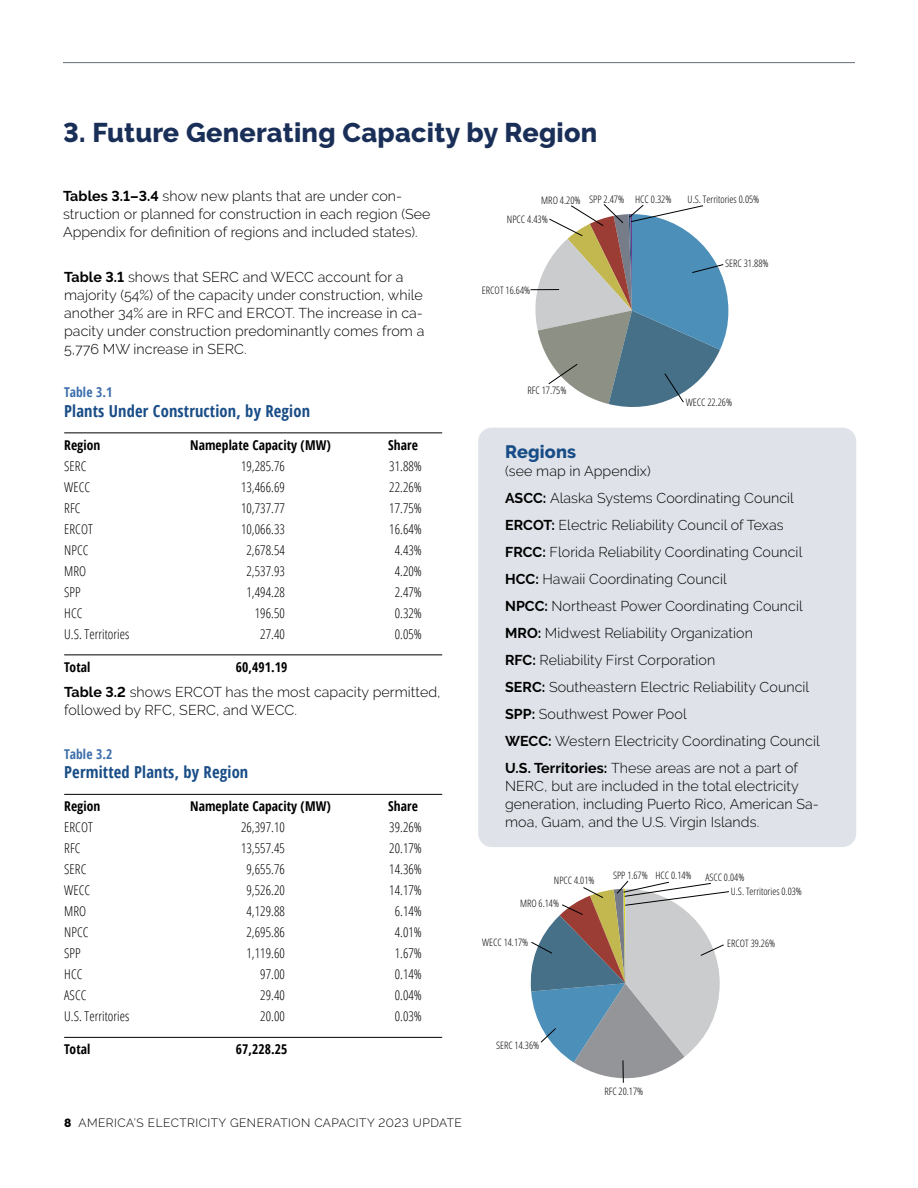
<style>
.page{position:relative;width:918px;height:1188px;background:#fff}
.page>*{position:absolute;margin:0;border:0;box-sizing:border-box;transform-origin:0 0}
.t1{font:800 27px "Raleway";letter-spacing:.01em;color:#1a2f58}
.t2{font:800 18px "Raleway";letter-spacing:.01em;color:#194d87}
.t3{font:700 condensed 16.5px "Open Sans";letter-spacing:.01em;color:#194d87}
.t4{font:300 14.25px/27px "Raleway";letter-spacing:.005em;color:#000}
.t5{font:300 condensed 13.5px "Open Sans";letter-spacing:.005em;color:#000}
.t6{font:700 condensed 13.5px "Open Sans";letter-spacing:.005em;color:#000}
.t7{font:700 condensed 13.5px "Open Sans";letter-spacing:.01em;color:#3c6eac}
.t8{font:300 12px "Raleway";letter-spacing:.04em;color:#000}
.t9{font:300 10.35px "Open Sans Condensed";color:#000}
.t10{font:300 10.2px "Open Sans Condensed";color:#000}
.s1{font-weight:700}
.s2{font-weight:800}
</style>
<div class="page">
<hr style="left:63px;top:62px;width:792px;height:1px;background:#666c78">
<hr style="left:64px;top:433px;width:378px;height:1px;background:#000">
<hr style="left:64px;top:655px;width:378px;height:1px;background:#000">
<hr style="left:64px;top:794px;width:378px;height:1px;background:#000">
<hr style="left:64px;top:1037px;width:378px;height:1px;background:#000">
<svg style="left:530px;top:880px;width:199px;height:203px"></svg>
<svg style="left:530px;top:204px;width:198px;height:203px"></svg>
<div style="left:478px;top:428px;width:378px;height:419px;background:#dfe3e9;border-radius:14px"></div>
<h1 class="t1" style="left:63px;top:118px;width:536px">3. Future Generating Capacity by Region</h1>
<p class="t4" style="left:63px;top:187px;width:369px;line-height:18px"><span class="s1">Tables 3.1–3.4</span> show new plants that are under con&shy;struction or planned for construction in each region (See<br>Appendix for definition of regions and included states).</p>
<p class="t4" style="left:64px;top:268px;width:362px;line-height:18px"><span class="s1">Table 3.1</span> shows that SERC and WECC account for a majority (54%) of the capacity under construction, while another 34% are in RFC and ERCOT. The increase in ca&shy;pacity under construction predominantly comes from a 5,776 MW increase in SERC.</p>
<p class="t7" style="left:64px;top:383px;width:50px">Table 3.1</p>
<p class="t3" style="left:64px;top:399px;width:247px">Plants Under Construction, by Region</p>
<p class="t6" style="left:64px;top:435px;width:38px">Region</p>
<p class="t6" style="left:190px;top:435px;width:142px">Nameplate Capacity (MW)</p>
<p class="t6" style="left:388px;top:435px;width:31px">Share</p>
<p class="t5" style="left:64px;top:457px;width:24px">SERC</p>
<p class="t5" style="left:241px;top:457px;width:45px">19,285.76</p>
<p class="t5" style="left:389px;top:457px;width:34px">31.88%</p>
<p class="t5" style="left:64px;top:478px;width:27px">WECC</p>
<p class="t5" style="left:241px;top:478px;width:45px">13,466.69</p>
<p class="t5" style="left:389px;top:478px;width:34px">22.26%</p>
<p class="t5" style="left:64px;top:499px;width:18px">RFC</p>
<p class="t5" style="left:241px;top:499px;width:45px">10,737.77</p>
<p class="t5" style="left:389px;top:499px;width:34px">17.75%</p>
<p class="t5" style="left:64px;top:520px;width:30px">ERCOT</p>
<p class="t5" style="left:241px;top:520px;width:45px">10,066.33</p>
<p class="t5" style="left:389px;top:520px;width:34px">16.64%</p>
<p class="t5" style="left:64px;top:541px;width:26px">NPCC</p>
<p class="t5" style="left:246px;top:541px;width:40px">2,678.54</p>
<p class="t5" style="left:395px;top:541px;width:29px">4.43%</p>
<p class="t5" style="left:64px;top:562px;width:24px">MRO</p>
<p class="t5" style="left:246px;top:562px;width:40px">2,537.93</p>
<p class="t5" style="left:395px;top:562px;width:29px">4.20%</p>
<p class="t5" style="left:64px;top:583px;width:18px">SPP</p>
<p class="t5" style="left:246px;top:583px;width:40px">1,494.28</p>
<p class="t5" style="left:395px;top:583px;width:29px">2.47%</p>
<p class="t5" style="left:64px;top:604px;width:20px">HCC</p>
<p class="t5" style="left:255px;top:604px;width:32px">196.50</p>
<p class="t5" style="left:395px;top:604px;width:29px">0.32%</p>
<p class="t5" style="left:64px;top:625px;width:67px">U.S. Territories</p>
<p class="t5" style="left:260px;top:625px;width:26px">27.40</p>
<p class="t5" style="left:395px;top:625px;width:29px">0.05%</p>
<p class="t6" style="left:64px;top:657px;width:28px">Total</p>
<p class="t6" style="left:236px;top:657px;width:53px">60,491.19</p>
<p class="t4" style="left:64px;top:683px;width:378px;line-height:18px"><span class="s1">Table 3.2</span> shows ERCOT has the most capacity permitted, followed by RFC, SERC, and WECC.</p>
<p class="t7" style="left:64px;top:744px;width:50px">Table 3.2</p>
<p class="t3" style="left:64px;top:761px;width:186px">Permitted Plants, by Region</p>
<p class="t6" style="left:64px;top:797px;width:38px">Region</p>
<p class="t6" style="left:190px;top:797px;width:142px">Nameplate Capacity (MW)</p>
<p class="t6" style="left:388px;top:797px;width:31px">Share</p>
<p class="t5" style="left:64px;top:818px;width:30px">ERCOT</p>
<p class="t5" style="left:241px;top:818px;width:45px">26,397.10</p>
<p class="t5" style="left:389px;top:818px;width:34px">39.26%</p>
<p class="t5" style="left:64px;top:839px;width:18px">RFC</p>
<p class="t5" style="left:241px;top:839px;width:45px">13,557.45</p>
<p class="t5" style="left:389px;top:839px;width:34px">20.17%</p>
<p class="t5" style="left:64px;top:860px;width:24px">SERC</p>
<p class="t5" style="left:246px;top:860px;width:40px">9,655.76</p>
<p class="t5" style="left:389px;top:860px;width:34px">14.36%</p>
<p class="t5" style="left:64px;top:881px;width:27px">WECC</p>
<p class="t5" style="left:246px;top:881px;width:40px">9,526.20</p>
<p class="t5" style="left:389px;top:881px;width:34px">14.17%</p>
<p class="t5" style="left:64px;top:902px;width:24px">MRO</p>
<p class="t5" style="left:246px;top:902px;width:40px">4,129.88</p>
<p class="t5" style="left:395px;top:902px;width:29px">6.14%</p>
<p class="t5" style="left:64px;top:923px;width:26px">NPCC</p>
<p class="t5" style="left:246px;top:923px;width:40px">2,695.86</p>
<p class="t5" style="left:395px;top:923px;width:29px">4.01%</p>
<p class="t5" style="left:64px;top:944px;width:18px">SPP</p>
<p class="t5" style="left:246px;top:944px;width:40px">1,119.60</p>
<p class="t5" style="left:395px;top:944px;width:29px">1.67%</p>
<p class="t5" style="left:64px;top:965px;width:20px">HCC</p>
<p class="t5" style="left:260px;top:965px;width:26px">97.00</p>
<p class="t5" style="left:395px;top:965px;width:29px">0.14%</p>
<p class="t5" style="left:64px;top:986px;width:24px">ASCC</p>
<p class="t5" style="left:260px;top:986px;width:26px">29.40</p>
<p class="t5" style="left:395px;top:986px;width:29px">0.04%</p>
<p class="t5" style="left:64px;top:1007px;width:67px">U.S. Territories</p>
<p class="t5" style="left:260px;top:1007px;width:26px">20.00</p>
<p class="t5" style="left:395px;top:1007px;width:29px">0.03%</p>
<p class="t6" style="left:64px;top:1040px;width:28px">Total</p>
<p class="t6" style="left:236px;top:1040px;width:53px">67,228.25</p>
<p class="t8" style="left:64px;top:1116px;width:399px"><span class="s2">8</span> AMERICA’S ELECTRICITY GENERATION CAPACITY 2023 UPDATE</p>
<p class="t9" style="left:541px;top:192px;width:132px">MRO 4.20% SPP 2.47% HCC 0.32%</p>
<p class="t9" style="left:688px;top:192px;width:73px">U.S. Territories 0.05%</p>
<p class="t9" style="left:507px;top:212px;width:42px">NPCC 4.43%</p>
<p class="t9" style="left:482px;top:283px;width:50px">ERCOT 16.64%</p>
<p class="t9" style="left:527px;top:383px;width:41px">RFC 17.75%</p>
<p class="t9" style="left:725px;top:257px;width:45px">SERC 31.88%</p>
<p class="t9" style="left:686px;top:395px;width:48px">WECC 22.26%</p>
<p class="t2" style="left:505px;top:442px;width:73px">Regions</p>
<p class="t4" style="left:505px;top:457px;width:316px">(see map in Appendix)<br><span class="s1">ASCC:</span> Alaska Systems Coordinating Council <span class="s1">ERCOT:</span> Electric Reliability Council of Texas <span class="s1">FRCC:</span> Florida Reliability Coordinating Council <span class="s1">HCC:</span> Hawaii Coordinating Council<br><span class="s1">NPCC:</span> Northeast Power Coordinating Council <span class="s1">MRO:</span> Midwest Reliability Organization<br><span class="s1">RFC:</span> Reliability First Corporation<br><span class="s1">SERC:</span> Southeastern Electric Reliability Council <span class="s1">SPP:</span> Southwest Power Pool<br><span class="s1">WECC:</span> Western Electricity Coordinating Council <span class="s1">U.S. Territories:</span> These areas are not a part of</p>
<p class="t4" style="left:505px;top:777px;width:315px;line-height:18px">NERC, but are included in the total electricity generation, including Puerto Rico, American Sa&shy;moa, Guam, and the U.S. Virgin Islands.</p>
<p class="t10" style="left:554px;top:874px;width:42px">NPCC 4.01%</p>
<p class="t10" style="left:520px;top:896px;width:40px">MRO 6.14%</p>
<p class="t10" style="left:482px;top:935px;width:47px">WECC 14.17%</p>
<p class="t10" style="left:613px;top:869px;width:80px">SPP 1.67% HCC 0.14%</p>
<p class="t10" style="left:705px;top:870px;width:41px">ASCC 0.04%</p>
<p class="t10" style="left:731px;top:884px;width:73px">U.S. Territories 0.03%</p>
<p class="t10" style="left:727px;top:936px;width:49px">ERCOT 39.26%</p>
<p class="t10" style="left:496px;top:1038px;width:45px">SERC 14.36%</p>
<p class="t10" style="left:604px;top:1085px;width:40px">RFC 20.17%</p>
</div>
